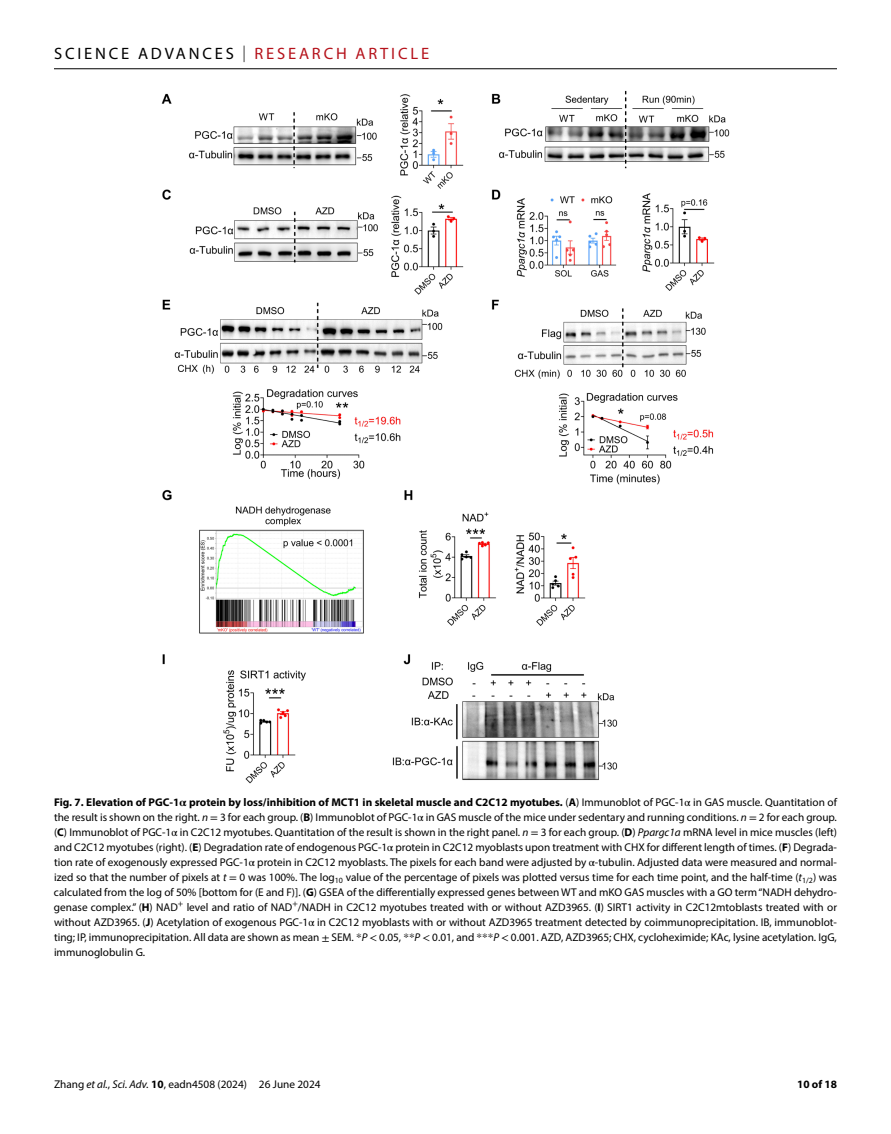
<style>
.page{position:relative;width:891px;height:1134px;background:#fff}
.page>*{position:absolute;margin:0;border:0;box-sizing:border-box;transform-origin:0 0}
.t1{font:16.5px "Myriad Pro";letter-spacing:.17em;color:#000}
.t2{font:11.25px/15px "Myriad Pro";color:#000;text-align:justify}
.t3{font:700 11.25px "Myriad Pro";color:#000}
.s1{font-weight:300}
.s2{color:#b5121b}
.s3{font-weight:700}
.s4{font-family:"STIX";font-weight:700}
.s5{font-family:"STIX"}
.s6{font-style:italic}
</style>
<div class="page">
<hr style="left:54px;top:68px;width:783px;height:1px;background:#000">
<img style="left:162px;top:90px;width:567px;height:693px">
<h1 class="t1" style="left:54px;top:44px;width:376px">Science Adva nces <span class="s1">|</span> <span class="s2">Resear ch Ar ticle</span></h1>
<p class="t2" style="left:54px;top:795px;width:785px"><span class="s3">Fig. 7. Elevation of PGC-1</span><span class="s4">α</span> <span class="s3">protein by loss/inhibition of MCT1 in skeletal muscle and C2C12 myotubes.</span> (<span class="s3">A</span>) I mmunoblot of PGC-1<span class="s5">α</span> in GAS muscle. Quantitation of the result is shown on the right. <span class="s6">n</span> <span class="s5">=</span> 3 for each group. (<span class="s3">B</span>) I mmunoblot of PGC-1<span class="s5">α</span> in GAS muscle of the mice under sedentary and running conditions. <span class="s6">n</span> <span class="s5">=</span> 2 for each group. (<span class="s3">C</span>) I mmunoblot of PGC-1<span class="s5">α</span> in C2C12 myotubes. Quantitation of the result is shown in the right panel. <span class="s6">n</span> <span class="s5">=</span> 3 for each group. (<span class="s3">D</span>) <span class="s6">Ppargc1a</span> mRNA level in mice muscles (left) and C2C12 myotubes (right). (<span class="s3">E</span>) Degradation rate of endogenous PGC-1<span class="s5">α</span> protein in C2C12 myoblasts upon treatment with CHX for different length of times. (<span class="s3">F</span>) Degrada&shy;tion rate of exogenously expressed PGC-1<span class="s5">α</span> protein in C2C12 myoblasts. The pixels for each band were adjusted by <span class="s5">α</span>-tubulin. Adjusted data were measured and normal&shy;ized so that the number of pixels at <span class="s6">t</span> <span class="s5">=</span> 0 was 100%. The log<sub>10</sub> value of the percentage of pixels was plotted versus time for each time point, and the half-time (<span class="s6">t</span><sub>1/2</sub>) was calculated from the log of 50% [bottom for (E and F)]. (<span class="s3">G</span>) GSEA of the differentially expressed genes between WT and mKO GAS muscles with a GO term “NADH dehydro&shy;genase complex.” (<span class="s3">H</span>) NAD<sup>+</sup> level and ratio of NAD<sup>+</sup>/NADH in C2C12 myotubes treated with or without AZD3965. (<span class="s3">I</span>) SIRT1 activity in C2C12mtoblasts treated with or without AZD3965. (<span class="s3">J</span>) Acetylation of exogenous PGC-1<span class="s5">α</span> in C2C12 myoblasts with or without AZD3965 treatment detected by coimmunoprecipitation. IB, immunoblot&shy;ting; IP, immunoprecipitation. All data are shown as mean <span class="s5">±</span> SEM. <span class="s5">*</span><span class="s6">P</span> <span class="s5">&lt;</span> 0.05, <span class="s5">**</span><span class="s6">P</span> <span class="s5">&lt;</span> 0.01, and <span class="s5">***</span><span class="s6">P</span> <span class="s5">&lt;</span> 0.001. AZD, AZD3965; CHX, cycloheximide; KAc, lysine acetylation. IgG, immunoglobulin G.</p>
<p class="t2" style="left:54px;top:1076px;width:268px">Zhang <span class="s6">et al.</span>, <span class="s6">Sci. Adv.</span> <span class="s3">10</span>, eadn4508 (2024) 26 June 2024</p>
<p class="t3" style="left:797px;top:1076px;width:41px">10 of 18</p>
</div>
